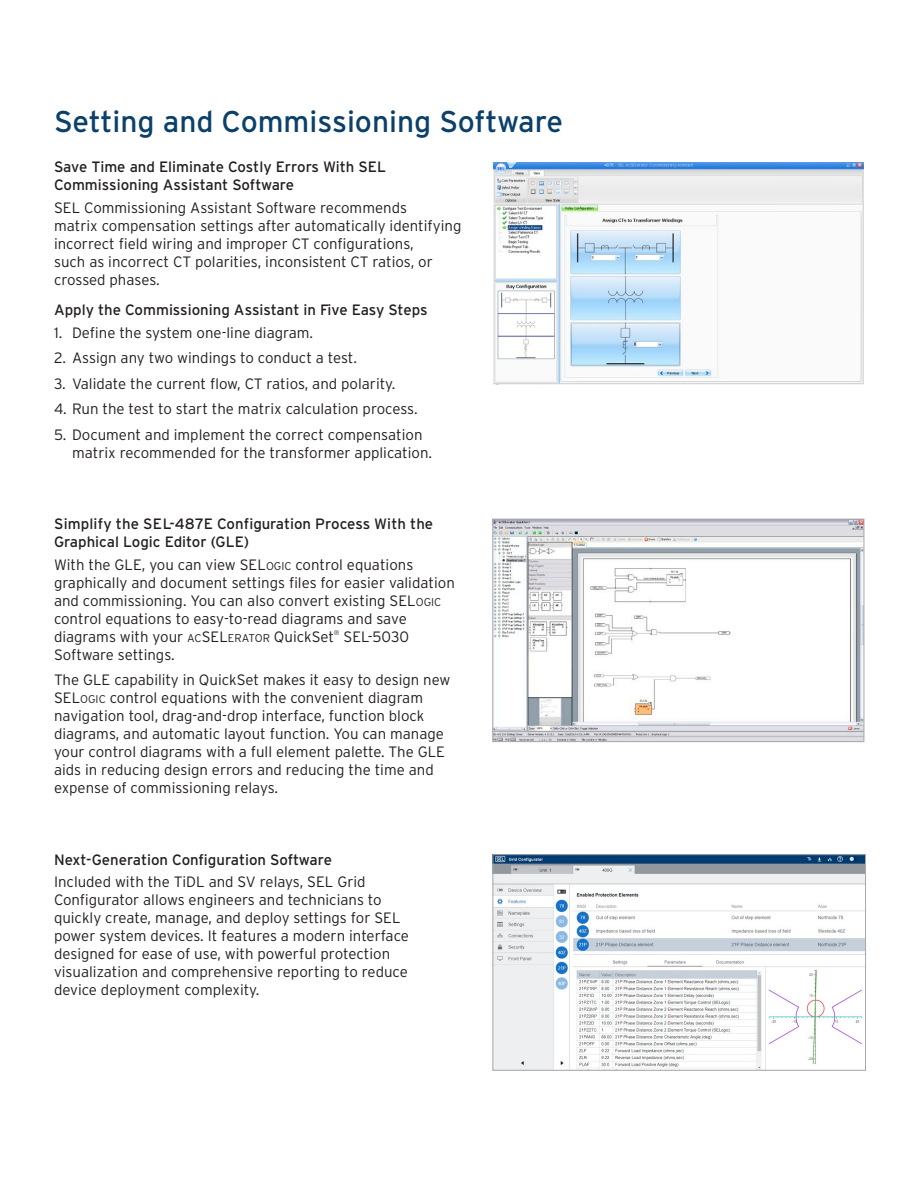
<style>
.page{position:relative;width:918px;height:1188px;background:#fff}
.page>*{position:absolute;margin:0;border:0;box-sizing:border-box;transform-origin:0 0}
.Heading___h1{font:30px "Interstate Poly";color:#0b406a}
.Body_Copy___p{font:300 15px/18px "Interstate Poly";color:#231f20}
.Body_Sub___h3{font:15px/18px "Interstate Poly";color:#231f20}
.Body_Copy___p-2{font:300 6.75px "Interstate Poly";color:#231f20}
.s1{font-style:inherit}
.s2{font-size:11.25px}
</style>
<div class="page">
<img style="left:495px;top:521px;width:367px;height:219px">
<div style="left:493px;top:519px;width:371px;height:223px;border:1px solid #a8a9ad"></div>
<img style="left:493px;top:162px;width:283px;height:222px">
<img style="left:834px;top:162px;width:30px;height:222px">
<img style="left:776px;top:162px;width:58px;height:222px">
<img style="left:495px;top:856px;width:369px;height:213px">
<div style="left:493px;top:854px;width:373px;height:217px;border:1px solid #a8a9ad"></div>
<p class="Heading___h1" style="left:54px;top:100px;width:511px">Setting and Commissioning Software</p>
<p class="Body_Sub___h3" style="left:54px;top:158px;width:334px">Save Time and Eliminate Costly Errors With SEL<br>Commissioning Assistant Software</p>
<p class="Body_Copy___p" style="left:54px;top:198px;width:409px">SEL Commissioning Assistant Software recommends<br>matrix compensation settings after automatically identifying incorrect field wiring and improper CT configurations,<br>such as incorrect CT polarities, inconsistent CT ratios, or crossed phases.</p>
<p class="Body_Sub___h3" style="left:54px;top:300px;width:375px">Apply the Commissioning Assistant in Five Easy Steps</p>
<p class="Body_Copy___p" style="left:54px;top:323px;width:261px">1. Define the system one-line diagram.</p>
<p class="Body_Copy___p" style="left:54px;top:348px;width:304px">2. Assign any two windings to conduct a test.</p>
<p class="Body_Copy___p" style="left:54px;top:374px;width:343px">3. Validate the current flow, CT ratios, and polarity.</p>
<p class="Body_Copy___p" style="left:54px;top:399px;width:365px">4. Run the test to start the matrix calculation process.</p>
<p class="Body_Copy___p" style="left:72px;top:425px;width:362px;text-indent:-18px">5. Document and implement the correct compensation matrix recommended for the transformer application.</p>
<p class="Body_Sub___h3" style="left:54px;top:515px;width:381px">Simplify the SEL-487E Configuration Process With the<br>Graphical Logic Editor (GLE)</p>
<p class="Body_Copy___p" style="left:54px;top:555px;width:402px">With the GLE, you can view <span class="s1">SEL</span><span class="s2">OGIC</span> control equations graphically and document settings files for easier validation and commissioning. You can also convert existing <span class="s1">SEL</span><span class="s2">OGIC </span>control equations to easy-to-read diagrams and save diagrams with your <span class="s2">AC</span><span class="s1">SEL</span><span class="s2">ERATOR</span> QuickSet</p>
<p class="Body_Copy___p-2" style="left:334px;top:628px;width:7px">®</p>
<p class="Body_Copy___p" style="left:344px;top:627px;width:67px">SEL-5030</p>
<p class="Body_Copy___p" style="left:54px;top:645px;width:122px">Software settings.</p>
<p class="Body_Copy___p" style="left:54px;top:670px;width:398px">The GLE capability in QuickSet makes it easy to design new <span class="s1">SEL</span><span class="s2">OGIC</span> control equations with the convenient diagram navigation tool, drag-and-drop interface, function block diagrams, and automatic layout function. You can manage your control diagrams with a full element palette. The GLE aids in reducing design errors and reducing the time and expense of commissioning relays.</p>
<p class="Body_Sub___h3" style="left:54px;top:850px;width:280px">Next-Generation Configuration Software</p>
<p class="Body_Copy___p" style="left:54px;top:872px;width:357px">Included with the TiDL and SV relays, SEL Grid Configurator allows engineers and technicians to quickly create, manage, and deploy settings for SEL power system devices. It features a modern interface designed for ease of use, with powerful protection visualization and comprehensive reporting to reduce device deployment complexity.</p>
</div>
